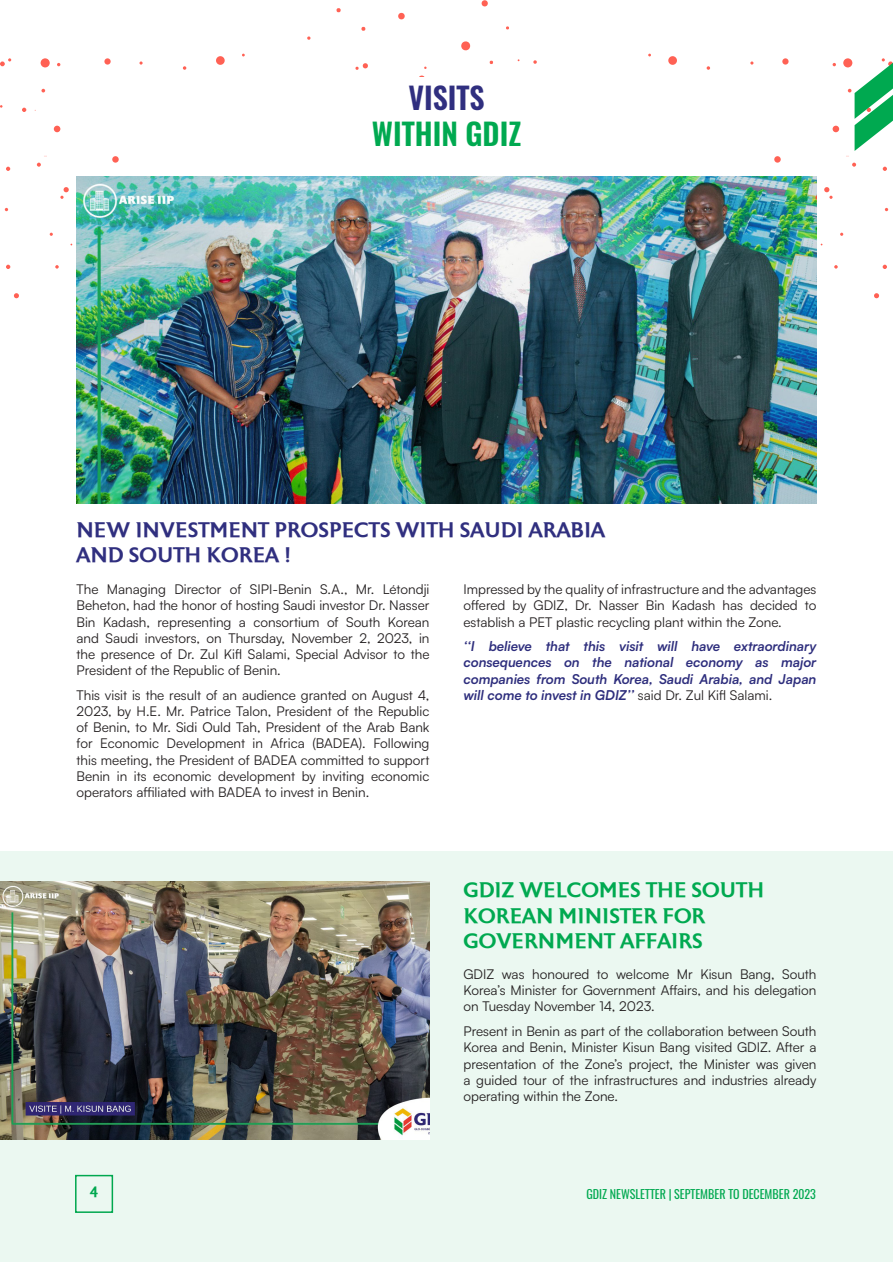
<style>
.page{position:relative;width:893px;height:1263px;background:#fff}
.page>*{position:absolute;margin:0;border:0;box-sizing:border-box;transform-origin:0 0}
.t1{font:600 30px "Oswald";color:#00a950}
.t2{font:600 30px "Oswald";color:#302f7f}
.t3{font:500 21px/25.2px "Astoria";color:#00a950}
.t4{font:500 21px/25.2px "Astoria";color:#302f7f}
.t5{font:500 15px "Astoria";color:#00a84f}
.t6{font:13.5px/16.2px "Satoshi";color:#231f20;text-align:justify}
.t7{font:italic 700 13.5px/16.2px "Satoshi";color:#2e2e7d;text-align:justify}
.t8{font:12px "Oswald";color:#00a950}
.s1{font-weight:400;font-style:normal;color:#231f20}
</style>
<div class="page">
<div style="left:41px;top:58px;width:9px;height:9px;background:#ff6154;border-radius:50%"></div>
<svg style="left:41px;top:89px;width:4px;height:3px"></svg>
<svg style="left:22px;top:108px;width:4px;height:4px"></svg>
<svg style="left:104px;top:58px;width:7px;height:7px"></svg>
<svg style="left:139px;top:61px;width:4px;height:4px"></svg>
<svg style="left:183px;top:66px;width:3px;height:4px"></svg>
<div style="left:216px;top:56px;width:9px;height:9px;background:#ff6154;border-radius:50%"></div>
<div style="left:112px;top:156px;width:7px;height:7px;background:#ff6154;border-radius:50%"></div>
<svg style="left:54px;top:126px;width:6px;height:6px"></svg>
<svg style="left:6px;top:167px;width:4px;height:4px"></svg>
<svg style="left:0;top:58px;width:11px;height:8px"></svg>
<svg style="left:14px;top:293px;width:5px;height:5px"></svg>
<svg style="left:55px;top:265px;width:4px;height:4px"></svg>
<svg style="left:60px;top:187px;width:9px;height:12px"></svg>
<svg style="left:37px;top:163px;width:4px;height:4px"></svg>
<svg style="left:6px;top:265px;width:4px;height:4px"></svg>
<svg style="left:481px;top:0;width:7px;height:7px"></svg>
<svg style="left:506px;top:26px;width:3px;height:4px"></svg>
<svg style="left:461px;top:41px;width:10px;height:10px"></svg>
<svg style="left:533px;top:60px;width:4px;height:4px"></svg>
<svg style="left:489px;top:60px;width:4px;height:4px"></svg>
<svg style="left:398px;top:13px;width:7px;height:7px"></svg>
<svg style="left:336px;top:8px;width:5px;height:5px"></svg>
<svg style="left:307px;top:36px;width:4px;height:4px"></svg>
<svg style="left:355px;top:63px;width:13px;height:7px"></svg>
<svg style="left:361px;top:27px;width:5px;height:4px"></svg>
<div style="left:843px;top:58px;width:9px;height:9px;background:#ff6154;border-radius:50%"></div>
<svg style="left:782px;top:58px;width:7px;height:7px"></svg>
<svg style="left:707px;top:66px;width:3px;height:4px"></svg>
<div style="left:668px;top:56px;width:9px;height:9px;background:#ff6154;border-radius:50%"></div>
<div style="left:774px;top:156px;width:7px;height:7px;background:#ff6154;border-radius:50%"></div>
<svg style="left:833px;top:126px;width:6px;height:6px"></svg>
<svg style="left:883px;top:167px;width:4px;height:4px"></svg>
<svg style="left:874px;top:293px;width:5px;height:5px"></svg>
<svg style="left:834px;top:265px;width:4px;height:4px"></svg>
<svg style="left:824px;top:187px;width:9px;height:12px"></svg>
<svg style="left:852px;top:163px;width:4px;height:4px"></svg>
<svg style="left:883px;top:265px;width:4px;height:4px"></svg>
<div style="left:0;top:851px;width:893px;height:411px;background:#ebf8f1"></div>
<svg style="left:848px;top:58px;width:45px;height:93px"></svg>
<img style="left:77px;top:177px;width:739px;height:327px">
<img style="left:0;top:882px;width:429px;height:257px">
<p class="t2" style="left:408px;top:77px;width:78px">VISITS</p>
<p class="t1" style="left:372px;top:113px;width:151px">WITHIN GDIZ</p>
<p class="t4" style="left:77px;top:517px;width:530px">NEW INVESTMENT PROSPECTS WITH SAUDI ARABIA<br>AND SOUTH KOREA !</p>
<p class="t6" style="left:77px;top:581px;width:354px">The Managing Director of SIPI-Benin S.A., Mr. Létondji Beheton, had the honor of hosting Saudi investor Dr. Nasser Bin Kadash, representing a consortium of South Korean and Saudi investors, on Thursday, November 2, 2023, in the presence of Dr. Zul Kifl Salami, Special Advisor to the President of the Republic of Benin.</p>
<p class="t6" style="left:77px;top:686px;width:354px">This visit is the result of an audience granted on August 4, 2023, by H.E. Mr. Patrice Talon, President of the Republic of Benin, to Mr. Sidi Ould Tah, President of the Arab Bank for Economic Development in Africa (BADEA). Following this meeting, the President of BADEA committed to support Benin in its economic development by inviting economic operators affiliated with BADEA to invest in Benin.</p>
<p class="t6" style="left:463px;top:581px;width:354px">Impressed by the quality of infrastructure and the advantages offered by GDIZ, Dr. Nasser Bin Kadash has decided to establish a PET plastic recycling plant within the Zone.</p>
<p class="t7" style="left:463px;top:637px;width:354px">‘‘I believe that this visit will have extraordinary consequences on the national economy as major companies from South Korea, Saudi Arabia, and Japan will come to invest in GDIZ’’ <span class="s1">said Dr. Zul Kifl Salami.</span></p>
<p class="t3" style="left:463px;top:878px;width:302px">GDIZ WELCOMES THE SOUTH<br>KOREAN MINISTER FOR<br>GOVERNMENT AFFAIRS</p>
<p class="t6" style="left:463px;top:965px;width:354px">GDIZ was honoured to welcome Mr Kisun Bang, South Korea’s Minister for Government Affairs, and his delegation on Tuesday November 14, 2023.</p>
<p class="t6" style="left:463px;top:1023px;width:354px">Present in Benin as part of the collaboration between South Korea and Benin, Minister Kisun Bang visited GDIZ. After a presentation of the Zone’s project, the Minister was given a guided tour of the infrastructures and industries already operating within the Zone.</p>
<p class="t5" style="left:90px;top:1184px;width:9px">4</p>
<p class="t8" style="left:586px;top:1186px;width:231px">GDIZ NEWSLETTER | SEPTEMBER TO DECEMBER 2023</p>
</div>
